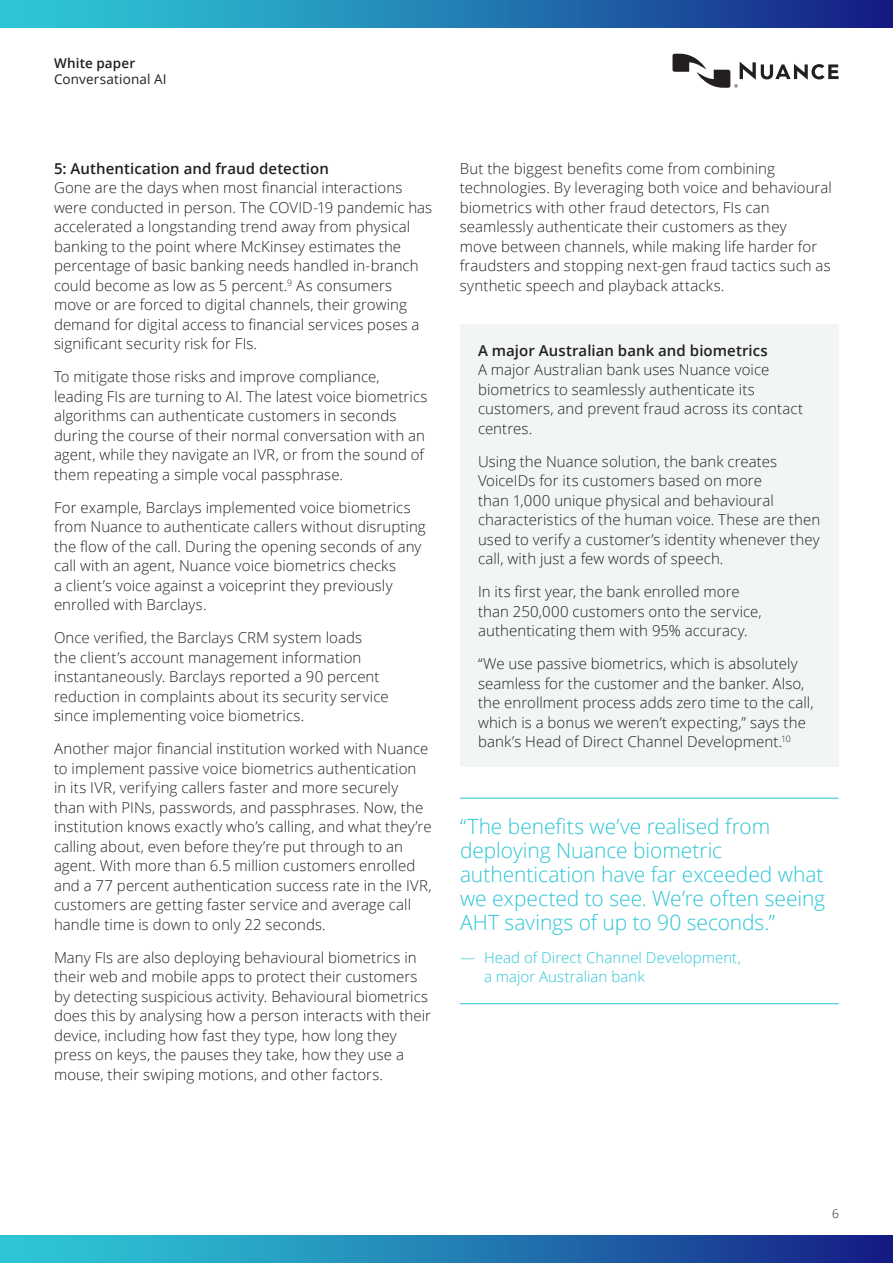
<style>
.page{position:relative;width:893px;height:1263px;background:#fff}
.page>*{position:absolute;margin:0;border:0;box-sizing:border-box;transform-origin:0 0}
.t1{font:300 21px/24px "Open Sans";letter-spacing:-.005em;color:#2cc5d5}
.t2{font:300 15px/19.5px "Open Sans";letter-spacing:.005em;color:#241f1f}
.t3{font:600 15px "Open Sans";letter-spacing:.005em;color:#241f1f}
.t4{font:300 15px/19.5px "Open Sans";letter-spacing:.005em;color:#2cc5d5}
.t5{font:13.5px "Open Sans";letter-spacing:.01em;color:#241f1f}
.t6{font:600 13.5px "Open Sans";letter-spacing:.01em;color:#241f1f}
.t7{font:300 12px "Open Sans";color:#241f1f}
</style>
<div class="page">
<div style="left:0;top:1236px;width:893px;height:27px;background:linear-gradient(to right,#2fd4dd,#162287)"></div>
<svg style="left:672px;top:54px;width:167px;height:34px"></svg>
<div style="left:0;top:0;width:893px;height:27px;background:linear-gradient(to right,#2fd4dd,#162287)"></div>
<div style="left:460px;top:324px;width:379px;height:443px;background:#f1f5f5"></div>
<hr style="left:460px;top:798px;width:379px;height:1px;background:#2cc5d5">
<hr style="left:460px;top:1003px;width:379px;height:1px;background:#2cc5d5">
<p class="t6" style="left:54px;top:54px;width:83px">White paper</p>
<p class="t5" style="left:54px;top:70px;width:114px">Conversational AI</p>
<p class="t3" style="left:54px;top:158px;width:276px">5: Authentication and fraud detection</p>
<p class="t2" style="left:54px;top:177px;width:380px">Gone are the days when most financial interactions were conducted in person. The COVID-19 pandemic has accelerated a longstanding trend away from physical banking to the point where McKinsey estimates the percentage of basic banking needs handled in-branch could become as low as 5 percent.<sup>9</sup> As consumers move or are forced to digital channels, their growing demand for digital access to financial services poses a significant security risk for FIs.</p>
<p class="t2" style="left:54px;top:366px;width:375px">To mitigate those risks and improve compliance, leading FIs are turning to AI. The latest voice biometrics algorithms can authenticate customers in seconds during the course of their normal conversation with an agent, while they navigate an IVR, or from the sound of them repeating a simple vocal passphrase.</p>
<p class="t2" style="left:54px;top:497px;width:373px">For example, Barclays implemented voice biometrics from Nuance to authenticate callers without disrupting the flow of the call. During the opening seconds of any call with an agent, Nuance voice biometrics checks<br>a client’s voice against a voiceprint they previously enrolled with Barclays.</p>
<p class="t2" style="left:54px;top:627px;width:336px">Once verified, the Barclays CRM system loads<br>the client’s account management information instantaneously. Barclays reported a 90 percent reduction in complaints about its security service since implementing voice biometrics.</p>
<p class="t2" style="left:54px;top:738px;width:379px">Another major financial institution worked with Nuance to implement passive voice biometrics authentication in its IVR, verifying callers faster and more securely than with PINs, passwords, and passphrases. Now, the institution knows exactly who’s calling, and what they’re calling about, even before they’re put through to an agent. With more than 6.5 million customers enrolled and a 77 percent authentication success rate in the IVR, customers are getting faster service and average call handle time is down to only 22 seconds.</p>
<p class="t2" style="left:54px;top:947px;width:379px">Many FIs are also deploying behavioural biometrics in their web and mobile apps to protect their customers by detecting suspicious activity. Behavioural biometrics does this by analysing how a person interacts with their device, including how fast they type, how long they press on keys, the pauses they take, how they use a mouse, their swiping motions, and other factors.</p>
<p class="t2" style="left:460px;top:158px;width:374px">But the biggest benefits come from combining technologies. By leveraging both voice and behavioural biometrics with other fraud detectors, FIs can seamlessly authenticate their customers as they<br>move between channels, while making life harder for fraudsters and stopping next-gen fraud tactics such as synthetic speech and playback attacks.</p>
<p class="t3" style="left:478px;top:340px;width:291px">A major Australian bank and biometrics</p>
<p class="t2" style="left:478px;top:359px;width:327px">A major Australian bank uses Nuance voice biometrics to seamlessly authenticate its customers, and prevent fraud across its contact centres.</p>
<p class="t2" style="left:478px;top:451px;width:344px">Using the Nuance solution, the bank creates VoiceIDs for its customers based on more<br>than 1,000 unique physical and behavioural characteristics of the human voice. These are then used to verify a customer’s identity whenever they call, with just a few words of speech.</p>
<p class="t2" style="left:478px;top:581px;width:285px">In its first year, the bank enrolled more than 250,000 customers onto the service, authenticating them with 95% accuracy.</p>
<p class="t2" style="left:478px;top:653px;width:337px">“We use passive biometrics, which is absolutely seamless for the customer and the banker. Also, the enrollment process adds zero time to the call, which is a bonus we weren’t expecting,” says the bank’s Head of Direct Channel Development.<sup>10</sup></p>
<h1 class="t1" style="left:460px;top:814px;width:367px">“The benefits we’ve realised from deploying Nuance biometric authentication have far exceeded what we expected to see. We’re often seeing AHT savings of up to 90 seconds.”</h1>
<p class="t4" style="left:484px;top:947px;width:258px;text-indent:-24px">— Head of Direct Channel Development, a major Australian bank</p>
<p class="t7" style="left:832px;top:1205px;width:8px">6</p>
</div>
